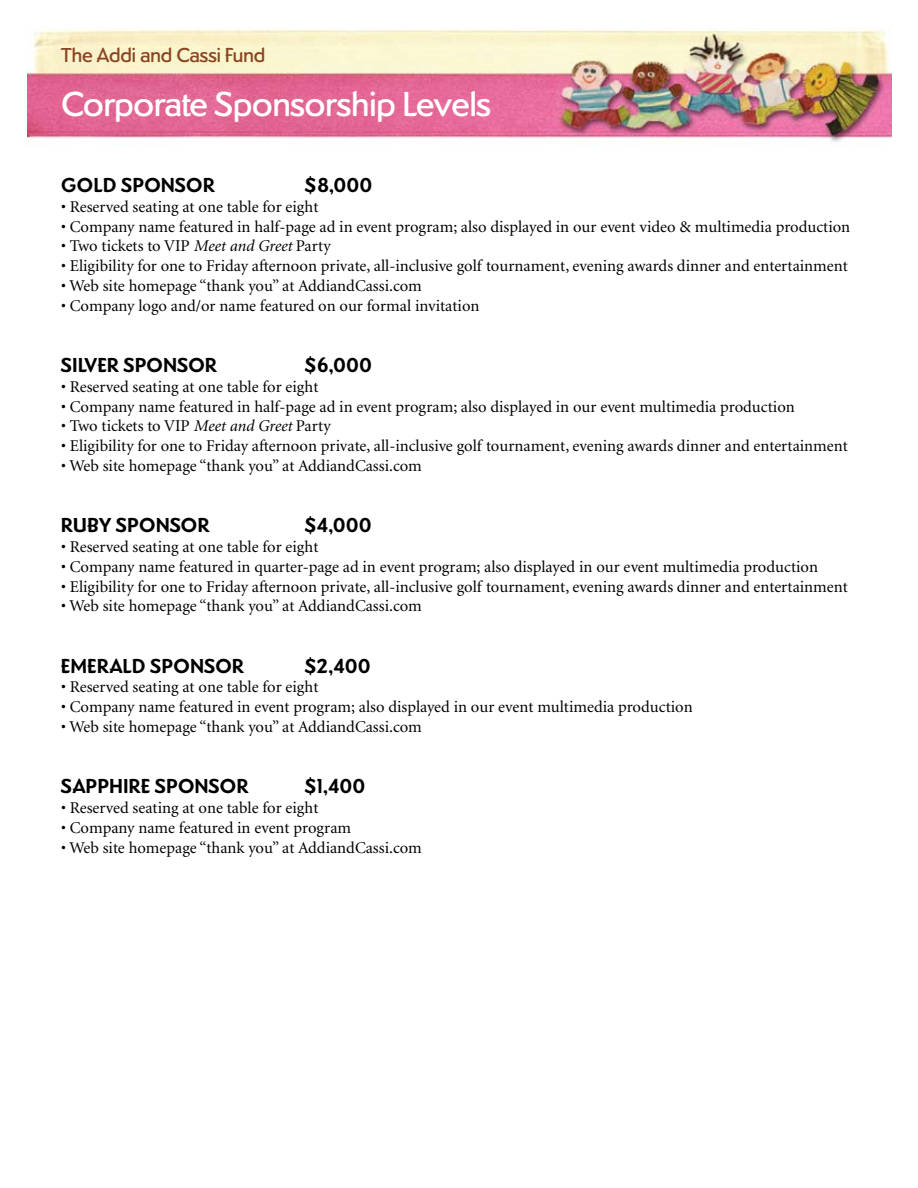
<style>
.page{position:relative;width:918px;height:1188px;background:#fff}
.page>*{position:absolute;margin:0;border:0;box-sizing:border-box;transform-origin:0 0}
.t1{font:500 36px "Dundee";color:#fff}
.t2{font:700 21px "Dundee";letter-spacing:.025em;color:#000}
.t3{font:500 21px "Dundee";color:#894623}
.t4{font:16.5px "Minion";color:#000}
.s1{font-style:italic}
</style>
<div class="page">
<img style="left:27px;top:29px;width:864px;height:113px">
<p class="t3" style="left:61px;top:40px;width:205px">The Addi and Cassi Fund</p>
<h1 class="t1" style="left:61px;top:79px;width:431px">Corporate Sponsorship Levels</h1>
<p class="t2" style="left:61px;top:171px;width:155px">GOLD SPONSOR</p>
<p class="t2" style="left:304px;top:171px;width:69px">$8,000</p>
<p class="t4" style="left:61px;top:198px;width:259px">• Reserved seating at one table for eight</p>
<p class="t4" style="left:61px;top:218px;width:791px">• Company name featured in half-page ad in event program; also displayed in our event video &amp; multimedia production</p>
<p class="t4" style="left:61px;top:238px;width:271px">• Two tickets to VIP <span class="s1">Meet and Greet</span> Party</p>
<p class="t4" style="left:61px;top:258px;width:788px">• Eligibility for one to Friday afternoon private, all-inclusive golf tournament, evening awards dinner and entertainment</p>
<p class="t4" style="left:61px;top:278px;width:362px">• Web site homepage “thank you” at AddiandCassi.com</p>
<p class="t4" style="left:61px;top:297px;width:420px">• Company logo and/or name featured on our formal invitation</p>
<p class="t2" style="left:61px;top:351px;width:157px">SILVER SPONSOR</p>
<p class="t2" style="left:304px;top:351px;width:69px">$6,000</p>
<p class="t4" style="left:61px;top:378px;width:259px">• Reserved seating at one table for eight</p>
<p class="t4" style="left:61px;top:398px;width:735px">• Company name featured in half-page ad in event program; also displayed in our event multimedia production</p>
<p class="t4" style="left:61px;top:418px;width:271px">• Two tickets to VIP <span class="s1">Meet and Greet</span> Party</p>
<p class="t4" style="left:61px;top:438px;width:788px">• Eligibility for one to Friday afternoon private, all-inclusive golf tournament, evening awards dinner and entertainment</p>
<p class="t4" style="left:61px;top:458px;width:362px">• Web site homepage “thank you” at AddiandCassi.com</p>
<p class="t2" style="left:61px;top:511px;width:150px">RUBY SPONSOR</p>
<p class="t2" style="left:304px;top:511px;width:69px">$4,000</p>
<p class="t4" style="left:61px;top:539px;width:259px">• Reserved seating at one table for eight</p>
<p class="t4" style="left:61px;top:558px;width:758px">• Company name featured in quarter-page ad in event program; also displayed in our event multimedia production</p>
<p class="t4" style="left:61px;top:578px;width:788px">• Eligibility for one to Friday afternoon private, all-inclusive golf tournament, evening awards dinner and entertainment</p>
<p class="t4" style="left:61px;top:598px;width:362px">• Web site homepage “thank you” at AddiandCassi.com</p>
<p class="t2" style="left:61px;top:651px;width:184px">EMERALD SPONSOR</p>
<p class="t2" style="left:304px;top:651px;width:68px">$2,400</p>
<p class="t4" style="left:61px;top:679px;width:259px">• Reserved seating at one table for eight</p>
<p class="t4" style="left:61px;top:699px;width:633px">• Company name featured in event program; also displayed in our event multimedia production</p>
<p class="t4" style="left:61px;top:719px;width:362px">• Web site homepage “thank you” at AddiandCassi.com</p>
<p class="t2" style="left:61px;top:772px;width:188px">SAPPHIRE SPONSOR</p>
<p class="t2" style="left:304px;top:772px;width:62px">$1,400</p>
<p class="t4" style="left:61px;top:800px;width:259px">• Reserved seating at one table for eight</p>
<p class="t4" style="left:61px;top:819px;width:291px">• Company name featured in event program</p>
<p class="t4" style="left:61px;top:839px;width:362px">• Web site homepage “thank you” at AddiandCassi.com</p>
</div>
